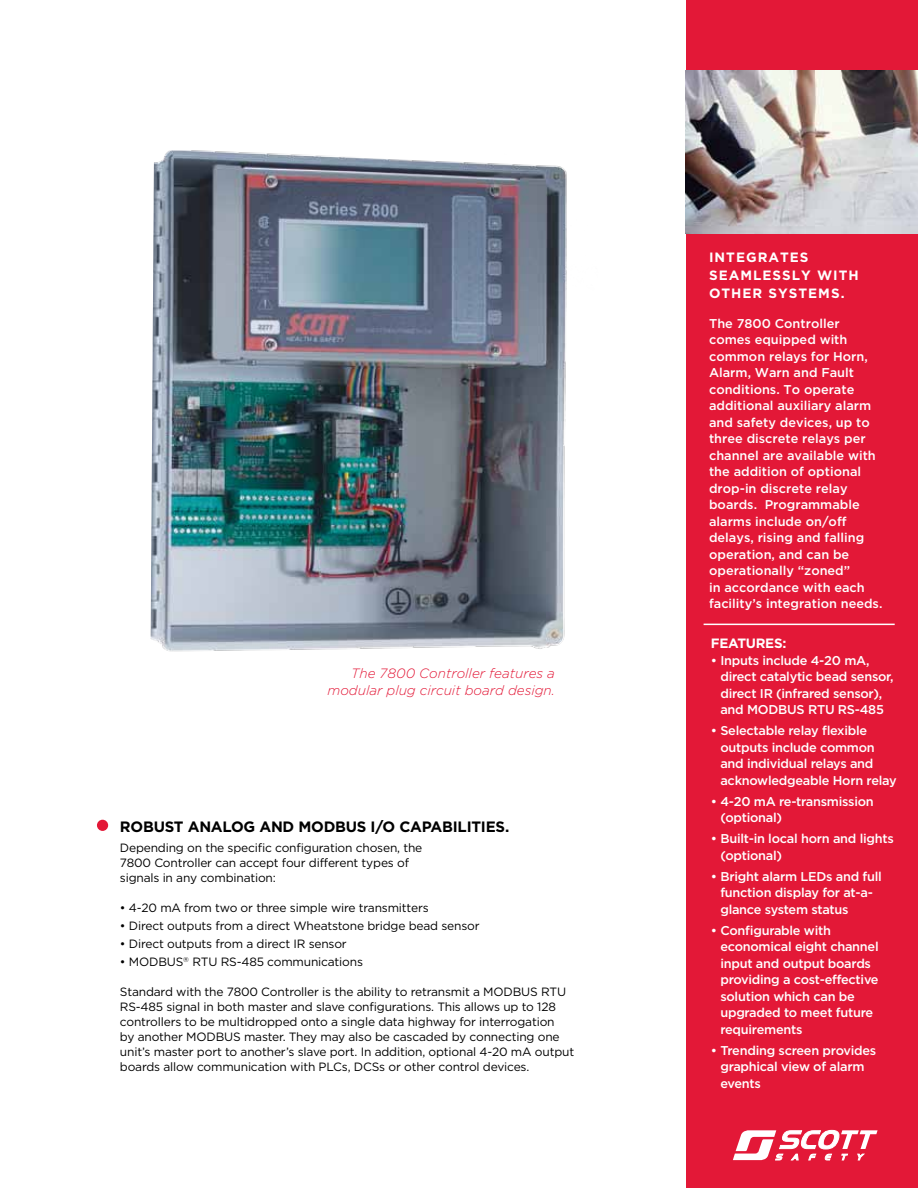
<style>
.page{position:relative;width:918px;height:1188px;background:#fff}
.page>*{position:absolute;margin:0;border:0;box-sizing:border-box;transform-origin:0 0}
.t1{font:700 15px "Gotham";letter-spacing:-.015em;color:#000}
.t2{font:italic 300 13.5px/16.5px "Gotham";color:#e31837;text-align:right}
.t3{font:700 13.5px/18px "Gotham";letter-spacing:.075em;color:#fff}
.t4{font:700 13.5px "Gotham";letter-spacing:-.02em;color:#fff}
.t5{font:500 12.75px/16.5px "Gotham";letter-spacing:-.02em;color:#fff}
.t6{font:500 12.75px/16.5px "Gotham";color:#fff}
.t7{font:12px/15px "Gotham";letter-spacing:-.015em;color:#000}
</style>
<div class="page">
<div style="left:686px;top:0;width:232px;height:1188px;background:#e31837"></div>
<svg style="left:733px;top:1130px;width:145px;height:30px"></svg>
<hr style="left:704px;top:624px;width:191px;height:1px;background:#fff">
<img style="left:686px;top:71px;width:232px;height:163px">
<img style="left:151px;top:150px;width:416px;height:502px">
<div style="left:97px;top:820px;width:11px;height:11px;background:#e31837;border-radius:50%"></div>
<p class="t2" style="left:328px;top:665px;width:229px">The 7800 Controller features a modular plug circuit board design.</p>
<p class="t1" style="left:120px;top:818px;width:191px">ROBUST ANALOG AND MODBUS</p>
<p class="t1" style="left:371px;top:818px;width:140px">I/O CAPABILITIES.</p>
<p class="t7" style="left:120px;top:840px;width:304px">Depending on the specific configuration chosen, the<br>7800 Controller can accept four different types of signals in any combination:</p>
<p class="t7" style="left:120px;top:900px;width:310px">• 4-20 mA from two or three simple wire transmitters</p>
<p class="t7" style="left:120px;top:918px;width:361px">• Direct outputs from a direct Wheatstone bridge bead sensor</p>
<p class="t7" style="left:120px;top:936px;width:228px">• Direct outputs from a direct IR sensor</p>
<p class="t7" style="left:120px;top:954px;width:245px">• MODBUS<sup>®</sup> RTU RS-485 communications</p>
<p class="t7" style="left:120px;top:984px;width:456px">Standard with the 7800 Controller is the ability to retransmit a MODBUS RTU RS-485 signal in both master and slave configurations. This allows up to 128 controllers to be multidropped onto a single data highway for interrogation<br>by another MODBUS master. They may also be cascaded by connecting one unit’s master port to another’s slave port. In addition, optional 4-20 mA output boards allow communication with PLCs, DCSs or other control devices.</p>
<p class="t3" style="left:709px;top:248px;width:151px">I NTEGRATES<br>SEAMLESSLY WITH<br>OTHER SYSTEMS.</p>
<p class="t6" style="left:709px;top:315px;width:175px">The 7800 Controller comes equipped with common relays for Horn,<br>Alarm, Warn and Fault conditions. To operate additional auxiliary alarm and safety devices, up to three discrete relays per channel are available with the addition of optional drop-in discrete relay boards. Programmable alarms include on/off delays, rising and falling operation, and can be operationally “zoned”<br>in accordance with each facility’s integration needs.</p>
<p class="t4" style="left:711px;top:636px;width:77px">FEATURES:</p>
<p class="t5" style="left:720px;top:652px;width:175px;text-indent:-10px">• I nputs include 4-20 mA, direct catalytic bead sensor, direct I R (infrared sensor), and MOD BUS RTU RS-485</p>
<p class="t5" style="left:720px;top:722px;width:178px;text-indent:-10px">• Selectable relay flexible outputs include common and individual relays and acknowledgeable Horn relay</p>
<p class="t5" style="left:720px;top:793px;width:155px;text-indent:-10px">• 4-20 mA re-transmission (optional)</p>
<p class="t5" style="left:720px;top:830px;width:175px;text-indent:-10px">• Built-in local horn and lights (optional)</p>
<p class="t5" style="left:720px;top:868px;width:163px;text-indent:-10px">• Bright alarm LEDs and full function display for at-a&shy;glance system status</p>
<p class="t5" style="left:720px;top:922px;width:160px;text-indent:-10px">• Configurable with economical eight channel input and output boards providing a cost-effective solution which can be upgraded to meet future requirements</p>
<p class="t5" style="left:720px;top:1042px;width:157px;text-indent:-10px">• Trending screen provides graphical view of alarm events</p>
</div>
